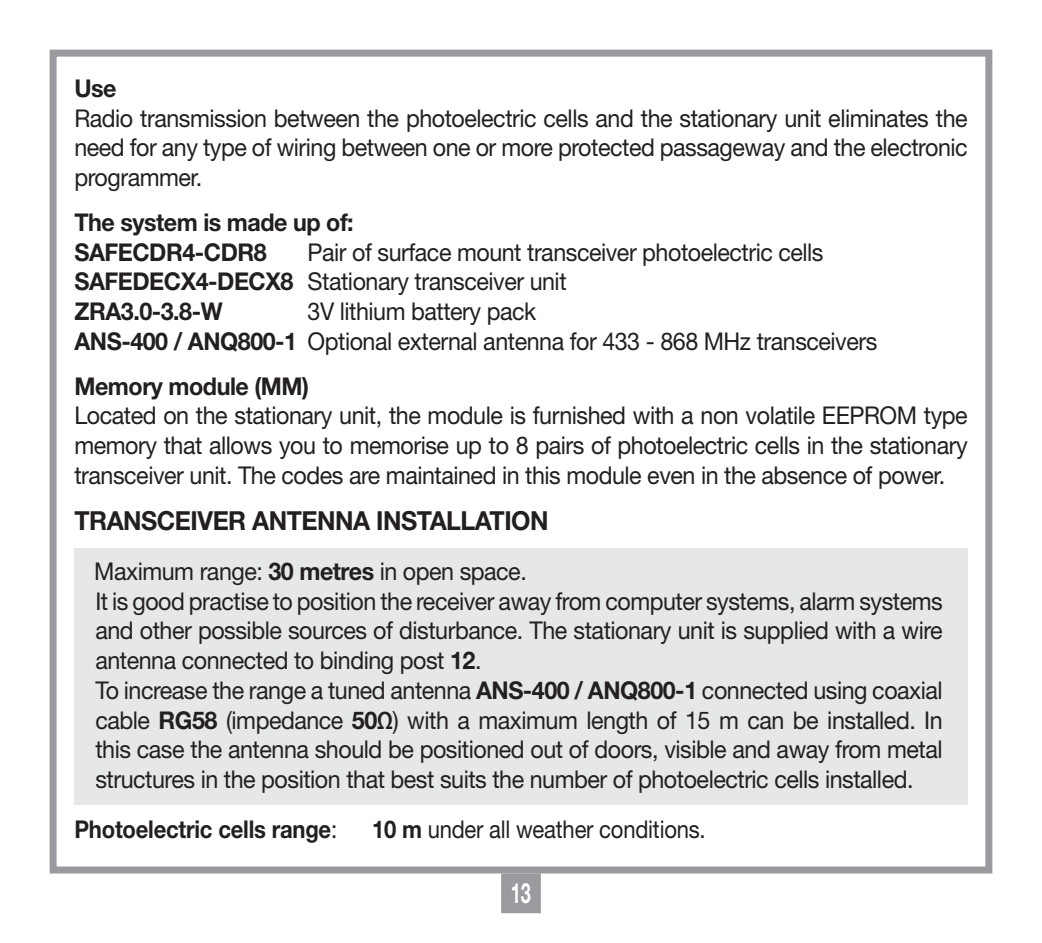
<style>
.page{position:relative;width:1042px;height:943px;background:#fff}
.page>*{position:absolute;margin:0;border:0;box-sizing:border-box;transform-origin:0 0}
.t1{font:700 28px "Helvetica Neue LT Std";color:#fff;scale:.65 1}
.t2{font:700 26.25px "Helvetica Neue LT Std";letter-spacing:-.02em;color:#231f20;scale:.95 1}
.t3{font:24.5px/29.8px "Helvetica Neue LT Std";letter-spacing:-.02em;color:#231f20;text-align:justify;scale:.95 1}
.t4{font:700 24.5px "Helvetica Neue LT Std";letter-spacing:-.02em;color:#231f20;scale:.95 1}
.t5{font:24.5px "Helvetica Neue LT Std";letter-spacing:-.02em;color:#231f20;scale:.9 1}
.t6{font:700 24.5px "Helvetica Neue LT Std";letter-spacing:-.02em;color:#231f20;scale:.9 1}
.s1{font-weight:700}
.s2{font-weight:400}
</style>
<div class="page">
<div style="left:50px;top:50px;width:942px;height:823px;border:7px solid #999b9e"></div>
<div style="left:501px;top:873px;width:40px;height:40px;background:#999b9e;border:4px solid #999b9e"></div>
<div style="left:74px;top:549px;width:893px;height:256px;background:#e6e7e9"></div>
<p class="t4" style="left:74px;top:73px;width:46px">Use</p>
<p class="t3" style="left:74px;top:103px;width:942px">Radio transmission between the photoelectric cells and the stationary unit eliminates the need for any type of wiring between one or more protected passageway and the electronic programmer.</p>
<p class="t4" style="left:74px;top:207px;width:295px">The system is made up of:</p>
<p class="t4" style="left:74px;top:237px;width:204px">SAFECDR4-CDR8</p>
<p class="t3" style="left:308px;top:237px;width:545px">Pair of surface mount transceiver photoelectric cells</p>
<p class="t3" style="left:74px;top:266px;width:520px"><span class="s1">SAFEDECX4-DECX8</span> Stationary transceiver unit</p>
<p class="t4" style="left:74px;top:296px;width:158px">ZRA3.0-3.8-W</p>
<p class="t3" style="left:308px;top:296px;width:242px">3V lithium battery pack</p>
<p class="t3" style="left:74px;top:326px;width:847px"><span class="s1">ANS-400 / ANQ800-1</span> Optional external antenna for 433 - 868 MHz transceivers</p>
<p class="t4" style="left:74px;top:370px;width:248px">Memory module (MM)</p>
<p class="t3" style="left:74px;top:400px;width:942px">Located on the stationary unit, the module is furnished with a non volatile EEPROM type memory that allows you to memorise up to 8 pairs of photoelectric cells in the stationary transceiver unit. The codes are maintained in this module even in the absence of power.</p>
<p class="t2" style="left:74px;top:504px;width:500px">TRANSCEIVER ANTENNA INSTALLATION</p>
<p class="t3" style="left:94px;top:556px;width:457px">Maximum range: <span class="s1">30 metres</span> in open space.</p>
<p class="t3" style="left:95px;top:585px;width:893px">It is good practise to position the receiver away from computer systems, alarm systems and other possible sources of disturbance. The stationary unit is supplied with a wire antenna connected to binding post <span class="s1">12</span>.</p>
<p class="t3" style="left:95px;top:675px;width:893px">To increase the range a tuned antenna <span class="s1">ANS-400 / ANQ800-1</span> connected using coaxial cable <span class="s1">RG58</span> (impedance <span class="s1">50Ω</span>) with a maximum length of 15 m can be installed. In this case the antenna should be positioned out of doors, visible and away from metal structures in the position that best suits the number of photoelectric cells installed.</p>
<p class="t6" style="left:74px;top:814px;width:293px">Photoelectric cells range<span class="s2">:</span></p>
<p class="t5" style="left:372px;top:814px;width:372px"><span class="s1">10 m</span> under all weather conditions.</p>
<p class="t1" style="left:511px;top:876px;width:33px">13</p>
</div>
